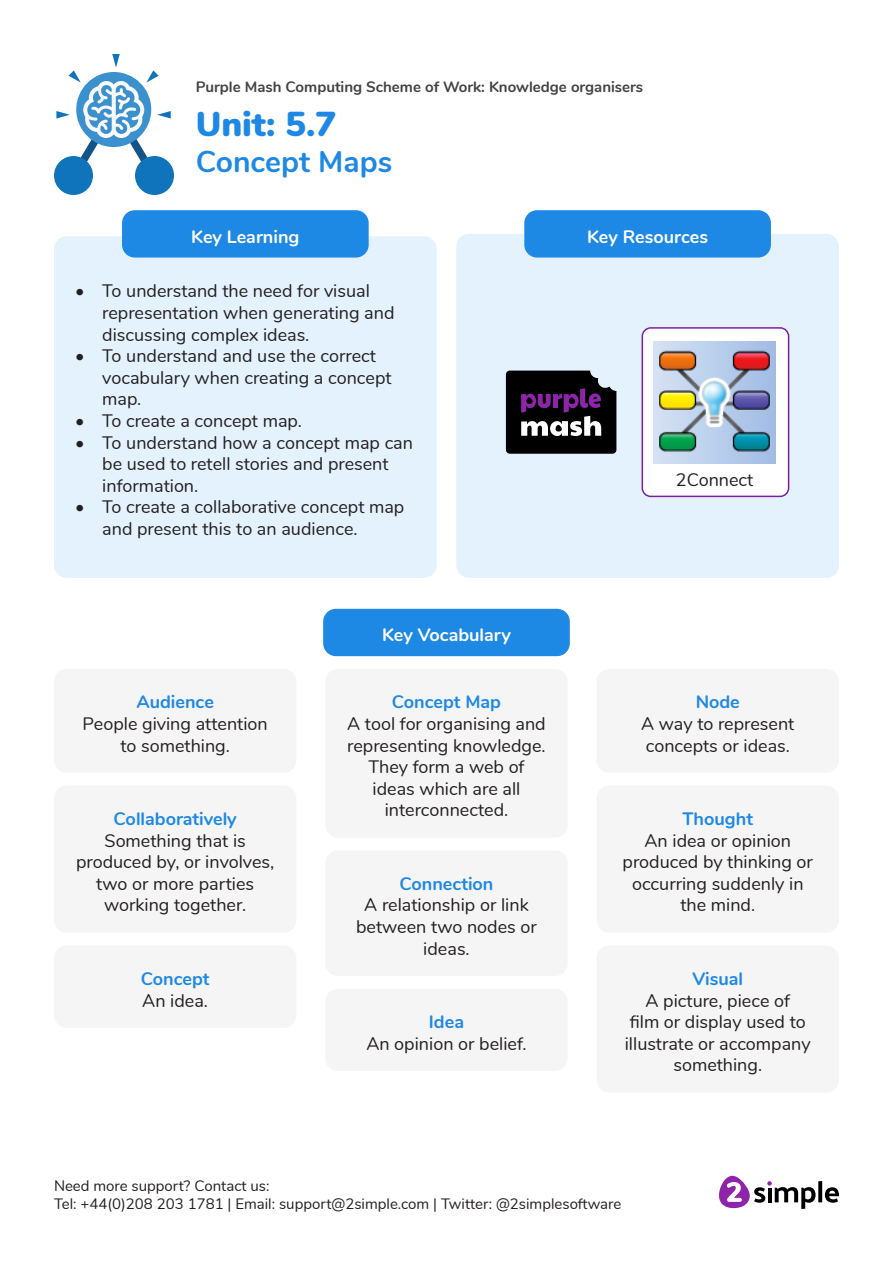
<style>
.page{position:relative;width:893px;height:1263px;background:#fff}
.page>*{position:absolute;margin:0;border:0;box-sizing:border-box;transform-origin:0 0}
.t1{font:900 34.5px "Nunito";color:#1e88e5}
.t2{font:700 30px "Nunito";color:#1e88e5}
.t3{font:18px/21.6px "Nunito";color:#231f20;text-align:center}
.t4{font:700 18px "Nunito";color:#1e88e5}
.t5{font:700 18px "Nunito";color:#fff}
.t6{font:15px/18px "Nunito";color:#231f20}
.t7{font:700 15px "Nunito";color:#424242}
</style>
<div class="page">
<svg style="left:818px;top:1181px;width:4px;height:21px"></svg>
<svg style="left:825px;top:1187px;width:14px;height:16px"></svg>
<svg style="left:719px;top:1176px;width:96px;height:33px"></svg>
<div style="left:54px;top:236px;width:383px;height:342px;background:#e3f2fd;border-radius:13px"></div>
<div style="left:122px;top:210px;width:247px;height:48px;background:#1e88e5;border-radius:13px"></div>
<div style="left:54px;top:156px;width:39px;height:39px;background:#1074bc;border-radius:50%"></div>
<div style="left:135px;top:156px;width:39px;height:39px;background:#1074bc;border-radius:50%"></div>
<svg style="left:56px;top:54px;width:115px;height:133px"></svg>
<div style="left:456px;top:234px;width:383px;height:344px;background:#e3f2fd;border-radius:13px"></div>
<div style="left:524px;top:210px;width:247px;height:48px;background:#1e88e5;border-radius:13px"></div>
<svg style="left:506px;top:371px;width:110px;height:83px;background:#2c2430"></svg>
<div style="left:642px;top:328px;width:147px;height:168px;background:#fff;border-radius:9px"></div>
<div style="left:641px;top:327px;width:148px;height:170px;border:2px solid #7b1fa2;border-radius:9px"></div>
<img style="left:654px;top:341px;width:121px;height:122px">
<div style="left:323px;top:609px;width:247px;height:47px;background:#1e88e5;border-radius:13px"></div>
<div style="left:54px;top:669px;width:242px;height:104px;background:#f5f5f5;border-radius:13px"></div>
<div style="left:54px;top:786px;width:242px;height:147px;background:#f5f5f5;border-radius:13px"></div>
<div style="left:54px;top:945px;width:242px;height:83px;background:#f5f5f5;border-radius:13px"></div>
<div style="left:325px;top:669px;width:243px;height:169px;background:#f5f5f5;border-radius:13px"></div>
<div style="left:325px;top:850px;width:243px;height:126px;background:#f5f5f5;border-radius:13px"></div>
<div style="left:325px;top:989px;width:243px;height:82px;background:#f5f5f5;border-radius:13px"></div>
<div style="left:597px;top:669px;width:242px;height:104px;background:#f5f5f5;border-radius:13px"></div>
<div style="left:597px;top:786px;width:242px;height:147px;background:#f5f5f5;border-radius:13px"></div>
<div style="left:597px;top:945px;width:242px;height:148px;background:#f5f5f5;border-radius:13px"></div>
<p class="t7" style="left:196px;top:76px;width:449px">Purple Mash Computing Scheme of Work: Knowledge organisers</p>
<p class="t1" style="left:196px;top:98px;width:142px">Unit: 5.7</p>
<p class="t2" style="left:196px;top:139px;width:198px">Concept Maps</p>
<p class="t5" style="left:191px;top:223px;width:110px">Key Learning</p>
<p class="t5" style="left:587px;top:223px;width:122px">Key Resources</p>
<p class="t3" style="left:102px;top:279px;width:294px;text-align:left;text-indent:-27px">• To understand the need for visual representation when generating and discussing complex ideas.</p>
<p class="t3" style="left:102px;top:344px;width:291px;text-align:left;text-indent:-27px">• To understand and use the correct vocabulary when creating a concept map.</p>
<p class="t3" style="left:75px;top:409px;width:228px">• To create a concept map.</p>
<p class="t3" style="left:102px;top:430px;width:312px;text-align:left;text-indent:-27px">• To understand how a concept map can be used to retell stories and present information.</p>
<p class="t3" style="left:102px;top:495px;width:304px;text-align:left;text-indent:-27px">• To create a collaborative concept map and present this to an audience.</p>
<p class="t4" style="left:136px;top:689px;width:79px">Audience</p>
<p class="t3" style="left:83px;top:712px;width:187px">People giving attention to something.</p>
<p class="t4" style="left:114px;top:805px;width:125px">Collaboratively</p>
<p class="t3" style="left:76px;top:829px;width:200px">Something that is produced by, or involves, two or more parties working together.</p>
<p class="t4" style="left:141px;top:965px;width:70px">Concept</p>
<p class="t3" style="left:142px;top:988px;width:67px">An idea.</p>
<p class="t5" style="left:382px;top:622px;width:130px">Key Vocabulary</p>
<p class="t4" style="left:392px;top:689px;width:111px">Concept Map</p>
<p class="t3" style="left:347px;top:712px;width:200px">A tool for organising and representing knowledge.<br>They form a web of ideas which are all interconnected.</p>
<p class="t4" style="left:399px;top:870px;width:95px">Connection</p>
<p class="t3" style="left:356px;top:893px;width:182px">A relationship or link between two nodes or ideas.</p>
<p class="t4" style="left:429px;top:1009px;width:37px">Idea</p>
<p class="t3" style="left:366px;top:1032px;width:162px">An opinion or belief.</p>
<p class="t3" style="left:676px;top:468px;width:79px">2Connect</p>
<p class="t4" style="left:696px;top:689px;width:46px">Node</p>
<p class="t3" style="left:641px;top:712px;width:155px;text-align:left">A way to represent concepts or ideas.</p>
<p class="t4" style="left:683px;top:805px;width:72px">Thought</p>
<p class="t3" style="left:623px;top:829px;width:192px">An idea or opinion produced by thinking or occurring suddenly in the mind.</p>
<p class="t4" style="left:692px;top:965px;width:52px">Visual</p>
<p class="t3" style="left:625px;top:988px;width:187px">A picture, piece of<br>film or display used to illustrate or accompany something.</p>
<p class="t6" style="left:54px;top:1176px;width:569px">Need more support? Contact us:<br>Tel: +44(0)208 203 1781 | Email: support@2simple.com | Twitter: @2simplesoftware</p>
</div>
